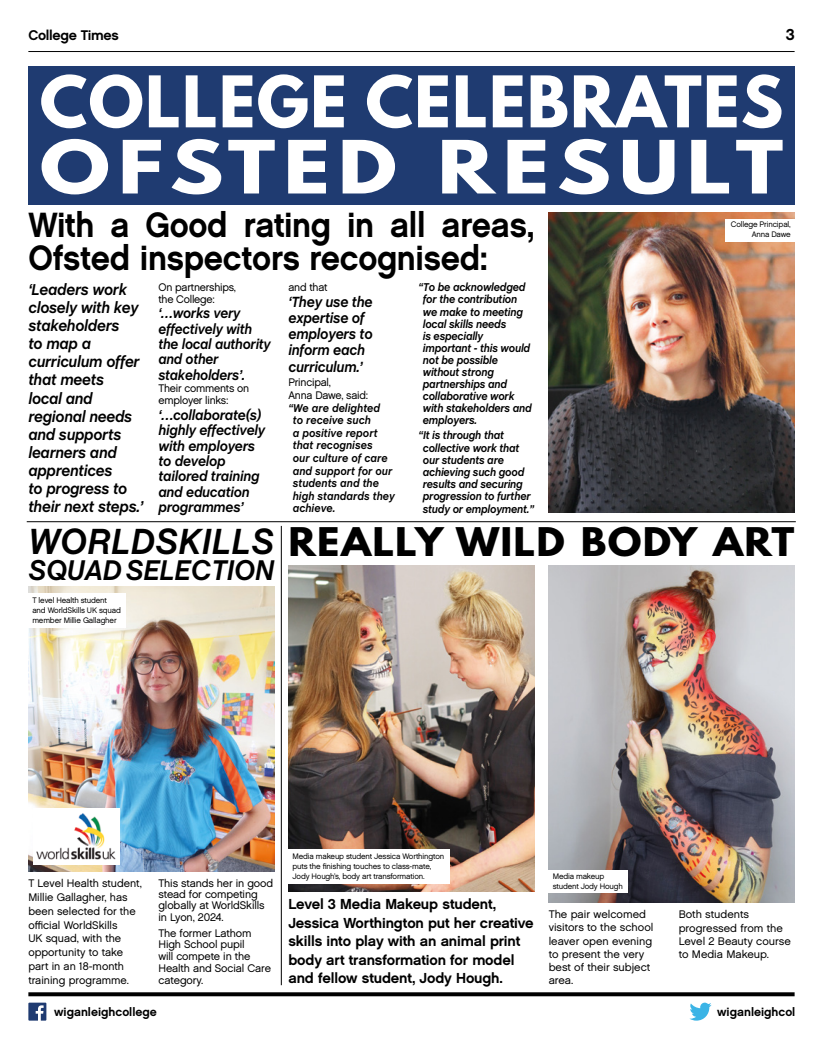
<style>
.page{position:relative;width:823px;height:1049px;background:#fff}
.page>*{position:absolute;margin:0;border:0;box-sizing:border-box;transform-origin:0 0}
.t1{font:700 65px "League Spartan";letter-spacing:.1em;color:#fff;scale:1.23 1}
.t2{font:700 63px "League Spartan";letter-spacing:.02em;color:#fff}
.t3{font:italic 700 37px "Chalet";letter-spacing:.005em;color:#000}
.t4{font:35px/33.3px "Chalet New York Nineteen Sixty";letter-spacing:-.01em;color:#000;scale:.94 1}
.t5{font:700 35px "League Spartan";letter-spacing:.03em;color:#000;scale:1.1 1}
.t6{font:italic 700 29px "Chalet";letter-spacing:-.01em;color:#000}
.t7{font:italic 700 16px/18.1px "Chalet";letter-spacing:-.02em;color:#000}
.t8{font:16px "Chalet New York Nineteen Sixty";color:#000}
.t9{font:italic 700 15px/16.1px "Chalet";letter-spacing:-.02em;color:#000;scale:.96 1}
.t10{font:14.5px/18.6px "Chalet New York Nineteen Sixty";letter-spacing:-.01em;color:#000}
.t11{font:italic 700 14.5px/15.4px "Chalet";letter-spacing:-.02em;color:#000}
.t12{font:italic 700 14.5px/15.4px "Chalet";letter-spacing:-.02em;color:#000;scale:.96 1}
.t13{font:14px "Chalet New York Nineteen Sixty";letter-spacing:-.02em;color:#000}
.t14{font:12px "Chalet New York Nineteen Sixty";color:#000}
.t15{font:italic 700 11.5px/12.1px "Chalet";letter-spacing:-.02em;color:#000;scale:.96 1}
.t16{font:italic 700 11.5px/12.6px "Chalet";color:#000;scale:.96 1}
.t17{font:11px/13.8px "Chalet London Nineteen Sixty";letter-spacing:-.005em;color:#000}
.t18{font:11px/11.9px "Chalet London Nineteen Sixty";letter-spacing:-.005em;color:#000;scale:.96 1}
.t19{font:8px/10px "Chalet London Nineteen Sixty";letter-spacing:-.02em;color:#000}
</style>
<div class="page">
<svg style="left:28px;top:1002px;width:18px;height:18px"></svg>
<svg style="left:689px;top:1002px;width:22px;height:18px"></svg>
<hr style="left:28px;top:51px;width:766px;height:1px;background:#000">
<svg style="left:28px;top:992px;width:766px;height:4px;background:#121212"></svg>
<div style="left:28px;top:66px;width:766px;height:139px;background:#1f3b71"></div>
<hr style="left:27px;top:521px;width:768px;height:1px;background:#000">
<hr style="left:281px;top:526px;width:1px;height:459px;background:#000">
<img style="left:548px;top:212px;width:246px;height:301px">
<div style="left:725px;top:219px;width:69px;height:22px;background:#fff"></div>
<img style="left:28px;top:587px;width:246px;height:285px">
<div style="left:28px;top:594px;width:98px;height:34px;background:#fff"></div>
<img style="left:34px;top:809px;width:85px;height:55px">
<img style="left:548px;top:565px;width:246px;height:337px">
<img style="left:288px;top:565px;width:246px;height:326px">
<div style="left:288px;top:850px;width:162px;height:34px;background:#fff"></div>
<div style="left:548px;top:870px;width:79px;height:22px;background:#fff"></div>
<p class="t13" style="left:28px;top:27px;width:92px">College Times</p>
<h3 class="t8" style="left:785px;top:25px;width:10px">3</h3>
<h2 class="t2" style="left:40px;top:53px;width:744px">COLLEGE CELEBRATES</h2>
<h1 class="t1" style="left:40px;top:116px;width:605px">OFSTED RESULT</h1>
<h3 class="t4" style="left:28px;top:208px;width:539px">With a Good rating in all areas,<br>Ofsted inspectors recognised:</h3>
<h3 class="t7" style="left:28px;top:281px;width:116px">‘Leaders work closely with key stakeholders<br>to map a curriculum offer that meets<br>local and regional needs and supports learners and apprentices<br>to progress to their next steps.’</h3>
<p class="t18" style="left:158px;top:281px;width:82px">On partnerships, the College:</p>
<p class="t19" style="left:730px;top:220px;width:61px;text-align:right">College Principal,<br>Anna Dawe</p>
<p class="t15" style="left:422px;top:282px;width:115px;text-indent:-4px">“To be acknowledged for the contribution we make to meeting local skills needs<br>is especially important - this would not be possible without strong partnerships and collaborative work with stakeholders and employers.</p>
<p class="t15" style="left:422px;top:430px;width:117px;text-indent:-4px">“It is through that collective work that our students are achieving such good results and securing progression to further study or employment.”</p>
<h3 class="t5" style="left:288px;top:515px;width:461px">REALLY WILD BODY ART</h3>
<p class="t18" style="left:288px;top:281px;width:42px">and that</p>
<h3 class="t9" style="left:288px;top:294px;width:89px">‘They use the expertise of employers to inform each curriculum.’</h3>
<p class="t18" style="left:288px;top:376px;width:84px;line-height:13.1px">Principal,<br>Anna Dawe, said:</p>
<p class="t16" style="left:292px;top:402px;width:108px;text-indent:-4px">“We are delighted<br>to receive such<br>a positive report that recognises<br>our culture of care and support for our students and the high standards they achieve.</p>
<h3 class="t12" style="left:158px;top:306px;width:119px">‘…works very effectively with the local authority and other stakeholders’.</h3>
<p class="t18" style="left:158px;top:382px;width:96px;line-height:12.4px">Their comments on employer links:</p>
<h3 class="t11" style="left:158px;top:407px;width:108px">‘…collaborate(s) highly effectively with employers to develop tailored training and education programmes’</h3>
<h3 class="t3" style="left:28px;top:520px;width:247px">WORLDSKILLS</h3>
<h3 class="t6" style="left:28px;top:553px;width:247px">SQUAD SELECTION</h3>
<p class="t19" style="left:32px;top:595px;width:90px">T level Health student and WorldSkills UK squad member Millie Gallagher</p>
<p class="t17" style="left:28px;top:876px;width:115px">T Level Health student,<br>Millie Gallagher, has been selected for the official WorldSkills<br>UK squad, with the opportunity to take part in an 18-month training programme.</p>
<p class="t17" style="left:158px;top:878px;width:116px;line-height:11.1px">This stands her in good stead for competing globally at WorldSkills in Lyon, 2024.</p>
<p class="t17" style="left:158px;top:928px;width:95px;line-height:11.1px">The former Lathom<br>High School pupil will compete in the</p>
<p class="t17" style="left:158px;top:962px;width:114px;line-height:12.1px">Health and Social Care category.</p>
<p class="t19" style="left:292px;top:851px;width:153px">Media makeup student Jessica Worthington puts the finishing touches to class-mate,<br>Jody Hough’s, body art transformation.</p>
<h3 class="t10" style="left:288px;top:894px;width:246px">Level 3 Media Makeup student, Jessica Worthington put her creative skills into play with an animal print body art transformation for model and fellow student, Jody Hough.</h3>
<p class="t19" style="left:552px;top:871px;width:72px">Media makeup student Jody Hough</p>
<p class="t17" style="left:548px;top:908px;width:106px;line-height:13.1px">The pair welcomed visitors to the school leaver open evening to present the very best of their subject area.</p>
<p class="t17" style="left:678px;top:908px;width:114px;line-height:13.2px">Both students progressed from the<br>Level 2 Beauty course to Media Makeup.</p>
<p class="t14" style="left:54px;top:1004px;width:104px">wiganleighcollege</p>
<p class="t14" style="left:716px;top:1004px;width:80px">wiganleighcol</p>
</div>
